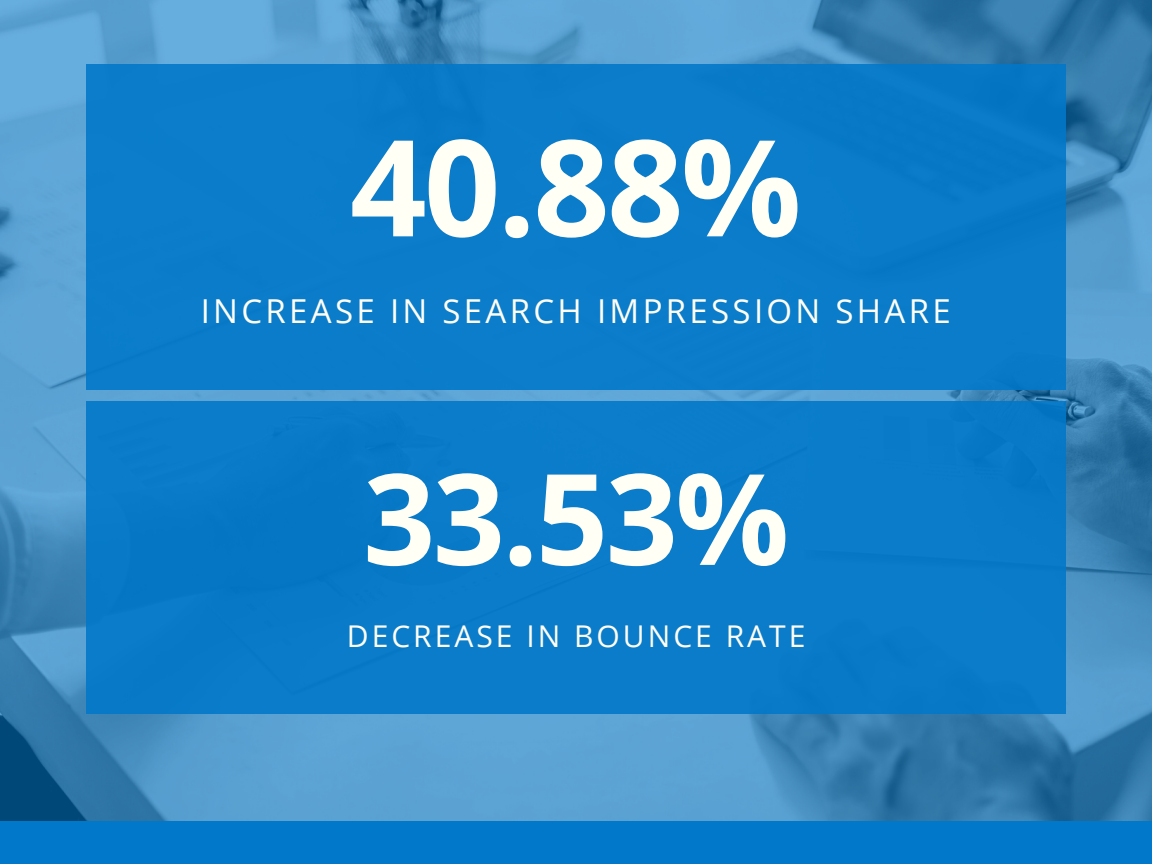
<style>
.page{position:relative;width:1152px;height:864px;background:#0178c9}
.page>*{position:absolute;margin:0;border:0;box-sizing:border-box;transform-origin:0 0}
.t1{font:700 133.95px "Open Sans";color:#fffff6}
.t2{font:700 126.45px "Open Sans";color:#fffff6}
.t3{font:33px "Open Sans";letter-spacing:.1em;color:#fffff6}
.t4{font:30px "Open Sans";letter-spacing:.1em;color:#fffff6}
</style>
<div class="page">
<img style="left:0;top:0;width:1152px;height:821px">
<div style="left:86px;top:65px;width:980px;height:325px;background:#0a7cca"></div>
<div style="left:86px;top:401px;width:980px;height:312px;background:#0a7cca"></div>
<h1 class="t1" style="left:350px;top:93px;width:453px">40.88%</h1>
<p class="t3" style="left:201px;top:288px;width:752px">INCREASE IN SEARCH IMPRESSION SHARE</p>
<h2 class="t2" style="left:363px;top:430px;width:428px">33.53%</h2>
<p class="t4" style="left:347px;top:615px;width:460px">DECREASE IN BOUNCE RATE</p>
</div>
